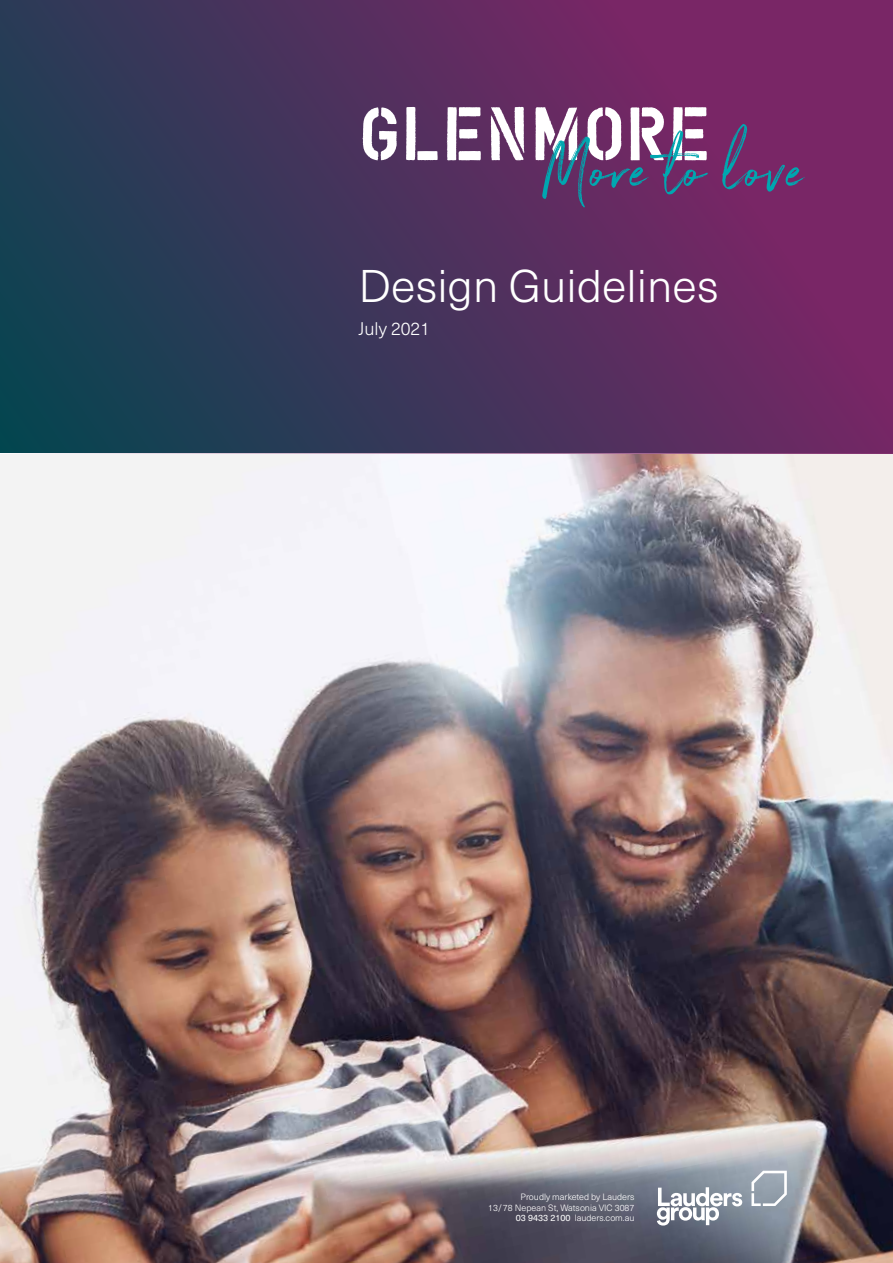
<style>
.page{position:relative;width:893px;height:1263px;background:#fff}
.page>*{position:absolute;margin:0;border:0;box-sizing:border-box;transform-origin:0 0}
.t1{font:300 45px "Neue Haas Unica";color:#fff}
.t2{font:300 18px "Neue Haas Unica";color:#fff}
.t3{font:300 9px/10.5px "Neue Haas Unica";color:#fff;text-align:right}
.s1{font-weight:400}
</style>
<div class="page">
<svg style="left:0;top:0;width:893px;height:454px;background:#4b325d"></svg>
<img style="left:0;top:454px;width:893px;height:809px">
<svg style="left:362px;top:107px;width:35px;height:53px"></svg>
<svg style="left:406px;top:107px;width:32px;height:53px"></svg>
<svg style="left:447px;top:107px;width:34px;height:54px"></svg>
<svg style="left:491px;top:107px;width:33px;height:53px"></svg>
<svg style="left:535px;top:107px;width:173px;height:100px"></svg>
<svg style="left:722px;top:124px;width:83px;height:68px;background:#673870"></svg>
<svg style="left:657px;top:1187px;width:85px;height:38px"></svg>
<svg style="left:751px;top:1171px;width:36px;height:35px"></svg>
<h1 class="t1" style="left:358px;top:253px;width:362px">Design Guidelines</h1>
<h2 class="t2" style="left:358px;top:315px;width:73px">July 2021</h2>
<p class="t3" style="left:488px;top:1191px;width:148px">Proudly marketed by Lauders<br>13/78 Nepean St, Watsonia VIC 3087<br><span class="s1">03 9433 2100</span> lauders.com.au</p>
</div>
